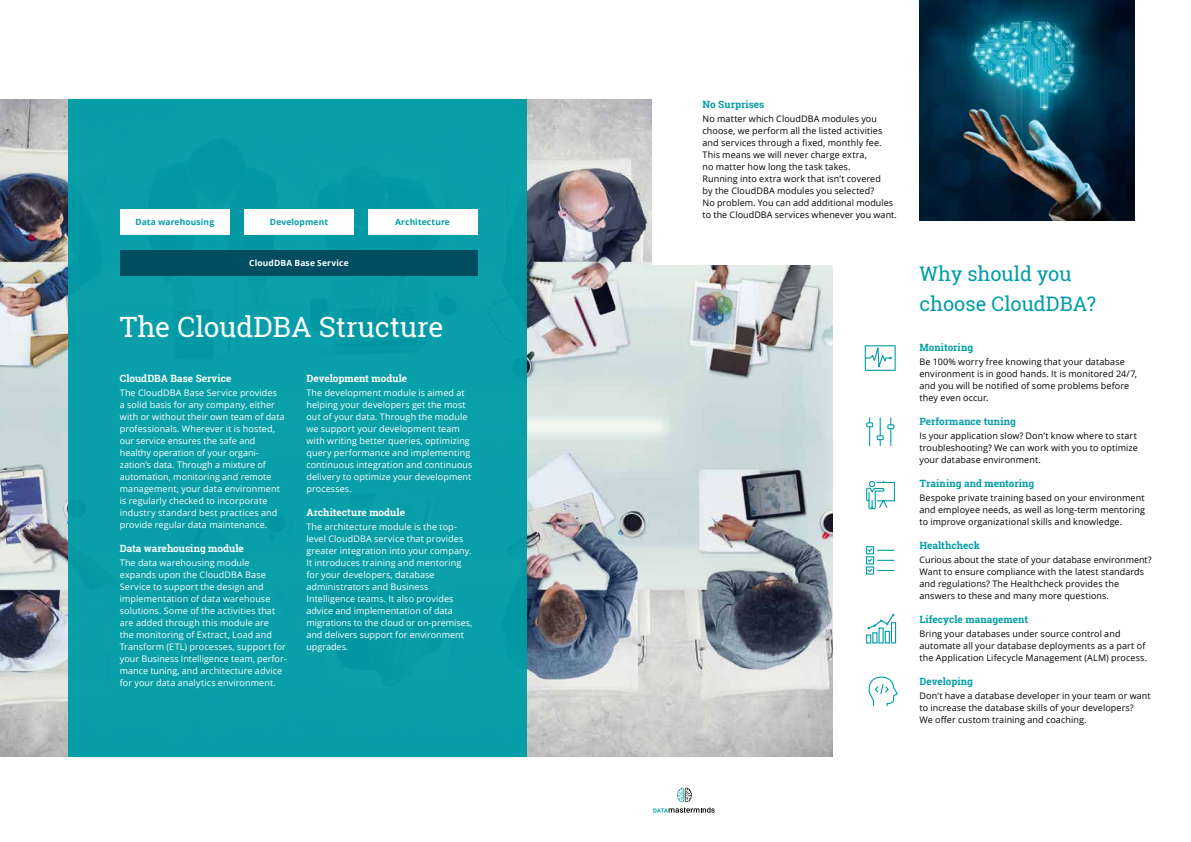
<style>
.page{position:relative;width:1191px;height:842px;background:#fff}
.page>*{position:absolute;margin:0;border:0;box-sizing:border-box;transform-origin:0 0}
.t1{font:28px "Roboto Slab";color:#fff}
.t2{font:20px/30px "Roboto Slab";color:#009da8}
.t3{font:700 10px "Roboto Slab";letter-spacing:.005em;color:#009da8}
.t4{font:700 10px "Roboto Slab";color:#fff}
.t5{font:9px/12px "Open Sans";letter-spacing:.01em;color:#fff}
.t6{font:9px/12px "Open Sans";letter-spacing:.01em;color:#000}
.t7{font:700 8.5px "Open Sans";letter-spacing:.01em;color:#009da8}
.t8{font:700 8.5px "Open Sans";letter-spacing:.015em;color:#fff}
</style>
<div class="page">
<img style="left:0;top:99px;width:832px;height:658px">
<div style="left:652px;top:0;width:507px;height:265px;background:#fff"></div>
<svg style="left:653px;top:788px;width:61px;height:25px"></svg>
<div style="left:68px;top:99px;width:459px;height:658px;background:#099faa"></div>
<img style="left:919px;top:0;width:215px;height:220px">
<div style="left:120px;top:209px;width:110px;height:25px;background:#fff"></div>
<div style="left:368px;top:209px;width:110px;height:25px;background:#fff"></div>
<div style="left:244px;top:209px;width:110px;height:25px;background:#fff"></div>
<div style="left:120px;top:250px;width:357px;height:26px;background:#00495e"></div>
<svg style="left:864px;top:345px;width:31px;height:101px"></svg>
<svg style="left:866px;top:480px;width:29px;height:30px"></svg>
<svg style="left:866px;top:546px;width:29px;height:29px"></svg>
<svg style="left:866px;top:613px;width:31px;height:31px"></svg>
<svg style="left:868px;top:676px;width:29px;height:30px"></svg>
<p class="t7" style="left:135px;top:216px;width:80px">Data warehousing</p>
<p class="t7" style="left:270px;top:216px;width:60px">Development</p>
<p class="t7" style="left:395px;top:216px;width:56px">Architecture</p>
<p class="t8" style="left:249px;top:257px;width:101px">CloudDBA Base Service</p>
<h1 class="t1" style="left:120px;top:307px;width:325px">The CloudDBA Structure</h1>
<p class="t4" style="left:120px;top:372px;width:113px">CloudDBA Base Service</p>
<p class="t5" style="left:120px;top:387px;width:167px">The CloudDBA Base Service provides<br>a solid basis for any company, either with or without their own team of data professionals. Wherever it is hosted, our service ensures the safe and healthy operation of your organi&shy;zation’s data. Through a mixture of automation, monitoring and remote management, your data environment is regularly checked to incorporate industry standard best practices and provide regular data maintenance.</p>
<p class="t4" style="left:120px;top:542px;width:126px">Data warehousing module</p>
<p class="t5" style="left:120px;top:557px;width:168px">The data warehousing module expands upon the CloudDBA Base Service to support the design and implementation of data warehouse solutions. Some of the activities that are added through this module are<br>the monitoring of Extract, Load and Transform (ETL) processes, support for your Business Intelligence team, perfor&shy;mance tuning, and architecture advice for your data analytics environment.</p>
<p class="t4" style="left:306px;top:372px;width:102px">Development module</p>
<p class="t5" style="left:306px;top:387px;width:168px">The development module is aimed at helping your developers get the most out of your data. Through the module we support your development team with writing better queries, optimizing query performance and implementing continuous integration and continuous delivery to optimize your development processes.</p>
<p class="t4" style="left:306px;top:506px;width:100px">Architecture module</p>
<p class="t5" style="left:306px;top:521px;width:167px">The architecture module is the top&shy;level CloudDBA service that provides greater integration into your company.<br>It introduces training and mentoring for your developers, database administrators and Business Intelligence teams. It also provides advice and implementation of data migrations to the cloud or on-premises, and delivers support for environment upgrades.</p>
<p class="t3" style="left:702px;top:98px;width:63px">No Surprises</p>
<p class="t6" style="left:702px;top:113px;width:196px">No matter which CloudDBA modules you choose, we perform all the listed activities and services through a fixed, monthly fee.<br>This means we will never charge extra,<br>no matter how long the task takes.<br>Running into extra work that isn’t covered<br>by the CloudDBA modules you selected?<br>No problem. You can add additional modules to the CloudDBA services whenever you want.</p>
<h2 class="t2" style="left:919px;top:258px;width:178px">Why should you choose CloudDBA?</h2>
<p class="t3" style="left:919px;top:340px;width:55px">Monitoring</p>
<p class="t6" style="left:919px;top:355px;width:219px">Be 100% worry free knowing that your database environment is in good hands. It is monitored 24/7, and you will be notified of some problems before they even occur.</p>
<p class="t3" style="left:919px;top:414px;width:98px">Performance tuning</p>
<p class="t6" style="left:919px;top:429px;width:220px;text-align:justify">Is your application slow? Don’t know where to start troubleshooting? We can work with you to optimize your database environment.</p>
<p class="t3" style="left:919px;top:476px;width:116px">Training and mentoring</p>
<p class="t6" style="left:919px;top:491px;width:227px;text-align:justify">Bespoke private training based on your environment and employee needs, as well as long-term mentoring to improve organizational skills and knowledge.</p>
<p class="t3" style="left:919px;top:538px;width:62px">Healthcheck</p>
<p class="t6" style="left:919px;top:553px;width:234px">Curious about the state of your database environment?<br>Want to ensure compliance with the latest standards and regulations? The Healthcheck provides the answers to these and many more questions.</p>
<p class="t3" style="left:919px;top:612px;width:110px">Lifecycle management</p>
<p class="t6" style="left:919px;top:627px;width:229px">Bring your databases under source control and automate all your database deployments as a part of the Application Lifecycle Management (ALM) process.</p>
<p class="t3" style="left:919px;top:674px;width:55px">Developing</p>
<p class="t6" style="left:919px;top:689px;width:233px">Don’t have a database developer in your team or want to increase the database skills of your developers?<br>We offer custom training and coaching.</p>
</div>
